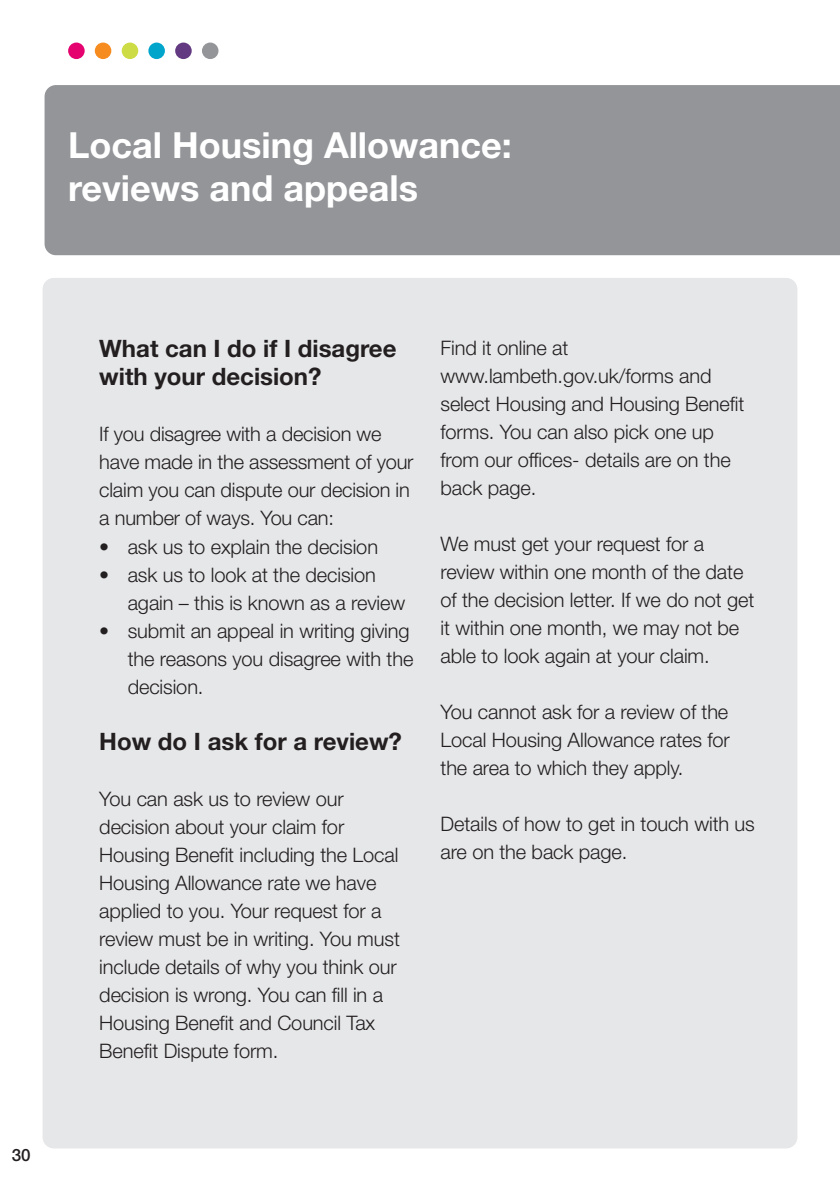
<style>
.page{position:relative;width:840px;height:1191px;background:#fff}
.page>*{position:absolute;margin:0;border:0;box-sizing:border-box;transform-origin:0 0}
.t1{font:700 36px/43.2px "Helvetica Neue";color:#fff}
.t2{font:700 24px/28px "Helvetica Neue";color:#231f20}
.t3{font:300 20px/28px "Helvetica Neue";letter-spacing:-.005em;color:#231f20}
.t4{font:500 17px "Helvetica Neue";color:#231f20}
</style>
<div class="page">
<div style="left:43px;top:278px;width:754px;height:870px;background:#e6e7e9;border-radius:11px"></div>
<div style="left:45px;top:85px;width:794px;height:170px;background:#939598"></div>
<div style="left:68px;top:43px;width:17px;height:16px;background:#e4036f;border-radius:50%"></div>
<div style="left:95px;top:43px;width:16px;height:16px;background:#f68b1f;border-radius:50%"></div>
<div style="left:122px;top:43px;width:16px;height:16px;background:#cddc44;border-radius:50%"></div>
<div style="left:148px;top:43px;width:17px;height:16px;background:#00a5cc;border-radius:50%"></div>
<div style="left:175px;top:43px;width:16px;height:16px;background:#633a81;border-radius:50%"></div>
<div style="left:202px;top:43px;width:16px;height:16px;background:#939598;border-radius:50%"></div>
<h1 class="t1" style="left:68px;top:127px;width:445px">Local Housing Allowance: reviews and appeals</h1>
<p class="t4" style="left:12px;top:1148px;width:20px">30</p>
<p class="t2" style="left:99px;top:337px;width:298px">What can I do if I disagree with your decision?</p>
<p class="t3" style="left:99px;top:422px;width:315px">If you disagree with a decision we have made in the assessment of your claim you can dispute our decision in a number of ways. You can:</p>
<p class="t3" style="left:99px;top:534px;width:280px">• ask us to explain the decision</p>
<p class="t3" style="left:128px;top:562px;width:279px;text-indent:-28px">• ask us to look at the decision again – this is known as a review</p>
<p class="t3" style="left:128px;top:618px;width:287px;text-indent:-28px">• submit an appeal in writing giving the reasons you disagree with the decision.</p>
<p class="t2" style="left:99px;top:729px;width:304px">How do I ask for a review?</p>
<p class="t3" style="left:99px;top:786px;width:302px">You can ask us to review our decision about your claim for<br>Housing Benefit including the Local<br>Housing Allowance rate we have applied to you. Your request for a review must be in writing. You must include details of why you think our decision is wrong. You can fill in a<br>Housing Benefit and Council Tax<br>Benefit Dispute form.</p>
<p class="t3" style="left:440px;top:335px;width:305px">Find it online at www.lambeth.gov.uk/forms and select Housing and Housing Benefit forms. You can also pick one up from our offices- details are on the back page.</p>
<p class="t3" style="left:440px;top:531px;width:315px">We must get your request for a review within one month of the date of the decision letter. If we do not get it within one month, we may not be able to look again at your claim.</p>
<p class="t3" style="left:440px;top:699px;width:291px;text-align:justify">You cannot ask for a review of the Local Housing Allowance rates for the area to which they apply.</p>
<p class="t3" style="left:440px;top:811px;width:316px">Details of how to get in touch with us are on the back page.</p>
</div>
